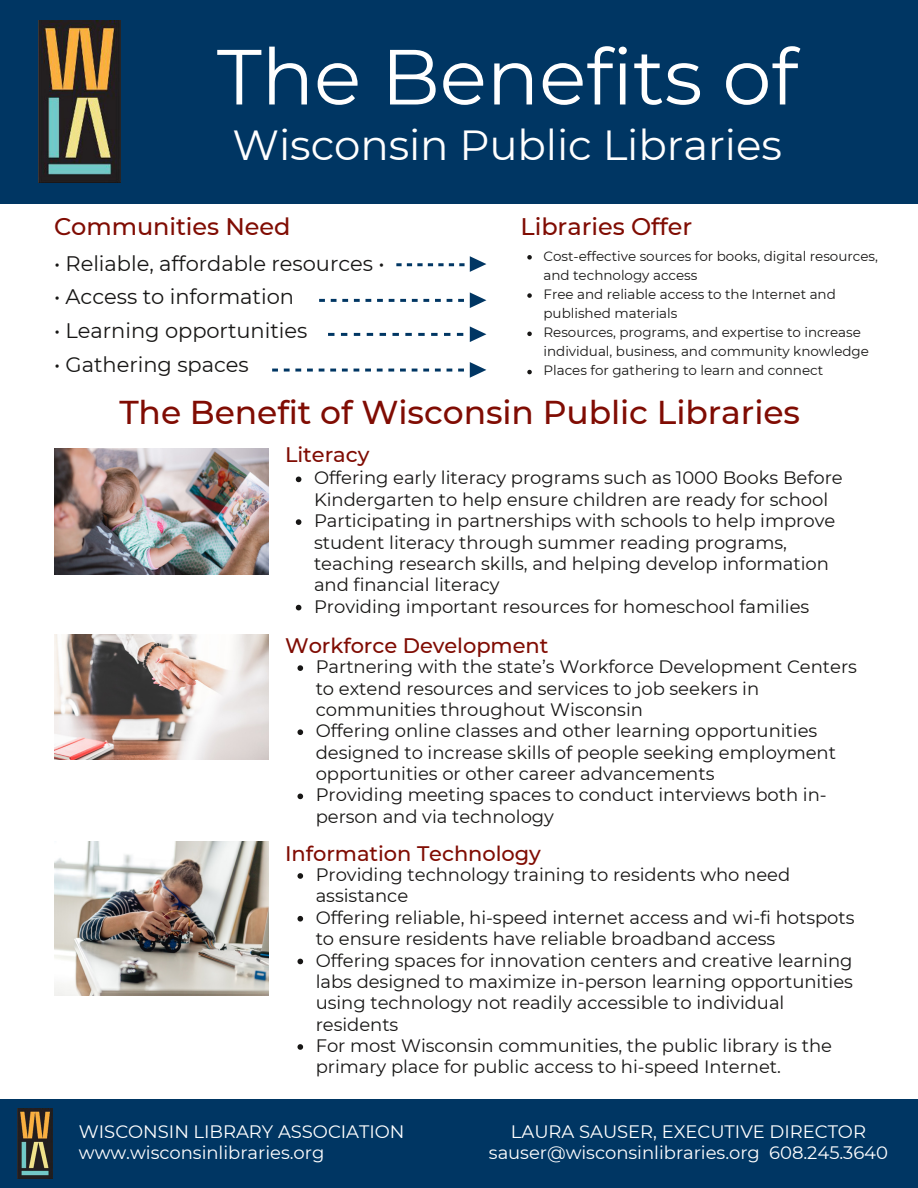
<style>
.page{position:relative;width:918px;height:1188px;background:#fff}
.page>*{position:absolute;margin:0;border:0;box-sizing:border-box;transform-origin:0 0}
.t1{font:78px "Montserrat";letter-spacing:-.005em;color:#fff}
.t2{font:42px "Montserrat";letter-spacing:-.005em;color:#fff}
.t3{font:500 33px "Montserrat";letter-spacing:-.005em;color:#800c03}
.t4{font:500 24px "Montserrat";letter-spacing:-.005em;color:#800c03}
.t5{font:21px "Montserrat";color:#171615}
.t6{font:500 21px "Montserrat";letter-spacing:-.005em;color:#800c03}
.t7{font:18px/21.3px "Montserrat";color:#171615}
.t8{font:18px/21.3px "Montserrat";color:#fff}
.t9{font:13.5px/19.2px "Montserrat";color:#171615}
</style>
<div class="page">
<img style="left:54px;top:448px;width:214px;height:126px">
<img style="left:54px;top:634px;width:214px;height:126px">
<img style="left:54px;top:842px;width:214px;height:153px">
<svg style="left:396px;top:256px;width:90px;height:16px"></svg>
<svg style="left:319px;top:292px;width:167px;height:16px"></svg>
<svg style="left:328px;top:333px;width:135px;height:3px"></svg>
<svg style="left:470px;top:326px;width:16px;height:16px"></svg>
<svg style="left:272px;top:369px;width:192px;height:3px"></svg>
<svg style="left:470px;top:362px;width:16px;height:16px"></svg>
<svg style="left:296px;top:477px;width:5px;height:5px"></svg>
<svg style="left:296px;top:519px;width:5px;height:6px"></svg>
<svg style="left:296px;top:605px;width:5px;height:5px"></svg>
<svg style="left:297px;top:873px;width:6px;height:6px"></svg>
<svg style="left:297px;top:916px;width:6px;height:6px"></svg>
<svg style="left:297px;top:959px;width:6px;height:5px"></svg>
<svg style="left:297px;top:1044px;width:6px;height:6px"></svg>
<svg style="left:297px;top:665px;width:6px;height:6px"></svg>
<svg style="left:297px;top:729px;width:6px;height:6px"></svg>
<svg style="left:297px;top:794px;width:6px;height:5px"></svg>
<svg style="left:527px;top:255px;width:5px;height:5px"></svg>
<svg style="left:527px;top:293px;width:5px;height:5px"></svg>
<svg style="left:527px;top:332px;width:5px;height:4px"></svg>
<svg style="left:527px;top:370px;width:5px;height:4px"></svg>
<div style="left:0;top:0;width:918px;height:203px;background:#003663"></div>
<img style="left:39px;top:20px;width:81px;height:163px">
<div style="left:0;top:1099px;width:918px;height:89px;background:#003663"></div>
<img style="left:18px;top:1109px;width:34px;height:69px">
<h1 class="t1" style="left:217px;top:29px;width:582px">The Benefits of</h1>
<h2 class="t2" style="left:233px;top:119px;width:551px">Wisconsin Public Libraries</h2>
<h3 class="t4" style="left:54px;top:212px;width:238px">Communities Need</h3>
<h3 class="t4" style="left:521px;top:212px;width:173px">Libraries Offer</h3>
<p class="t5" style="left:54px;top:250px;width:332px">• Reliable, affordable resources •</p>
<p class="t5" style="left:54px;top:284px;width:242px">• Access to information</p>
<p class="t5" style="left:54px;top:318px;width:255px">• Learning opportunities</p>
<p class="t5" style="left:54px;top:352px;width:196px">• Gathering spaces</p>
<p class="t9" style="left:543px;top:246px;width:336px">Cost-effective sources for books, digital resources, and technology access<br>Free and reliable access to the Internet and published materials<br>Resources, programs, and expertise to increase individual, business, and community knowledge Places for gathering to learn and connect</p>
<h3 class="t3" style="left:119px;top:392px;width:682px">The Benefit of Wisconsin Public Libraries</h3>
<p class="t6" style="left:285px;top:442px;width:86px">Literacy</p>
<p class="t7" style="left:314px;top:467px;width:530px">Offering early literacy programs such as 1000 Books Before Kindergarten to help ensure children are ready for school Participating in partnerships with schools to help improve student literacy through summer reading programs, teaching research skills, and helping develop information and financial literacy<br>Providing important resources for homeschool families</p>
<p class="t6" style="left:285px;top:633px;width:265px">Workforce Development</p>
<p class="t7" style="left:316px;top:656px;width:543px">Partnering with the state’s Workforce Development Centers to extend resources and services to job seekers in communities throughout Wisconsin<br>Offering online classes and other learning opportunities designed to increase skills of people seeking employment opportunities or other career advancements<br>Providing meeting spaces to conduct interviews both in&shy;person and via technology</p>
<p class="t6" style="left:285px;top:841px;width:257px">Information Technology</p>
<p class="t7" style="left:316px;top:864px;width:540px">Providing technology training to residents who need assistance<br>Offering reliable, hi-speed internet access and wi-fi hotspots to ensure residents have reliable broadband access<br>Offering spaces for innovation centers and creative learning labs designed to maximize in-person learning opportunities using technology not readily accessible to individual residents<br>For most Wisconsin communities, the public library is the primary place for public access to hi-speed Internet.</p>
<p class="t8" style="left:79px;top:1121px;width:327px">WISCONSIN LIBRARY ASSOCIATION www.wisconsinlibraries.org</p>
<p class="t8" style="left:489px;top:1121px;width:401px;text-align:center">LAURA SAUSER, EXECUTIVE DIRECTOR sauser@wisconsinlibraries.org 608.245.3640</p>
</div>
